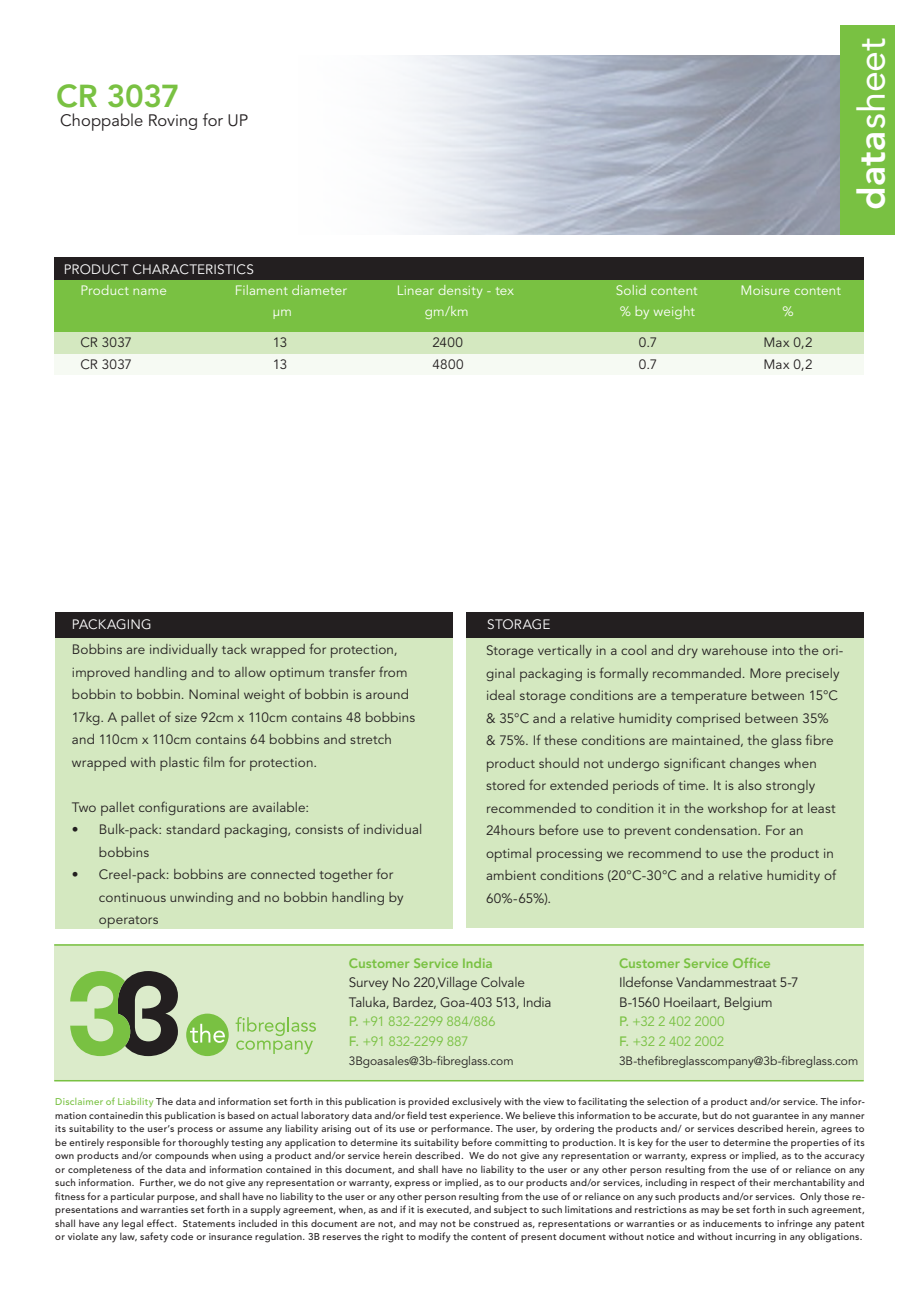
<style>
.page{position:relative;width:919px;height:1289px;background:#fff}
.page>*{position:absolute;margin:0;border:0;box-sizing:border-box;transform-origin:0 0}
.t1{font:37.5px "Avenir LT Std";letter-spacing:-.005em;color:#fff}
.t2{font:800 31.5px "Avenir LT Std";letter-spacing:-.015em;color:#79c142}
.t3{font:16.5px "Avenir LT Std";color:#231f20}
.Coordonnees{font:13.5px/22.5px "Avenir LT Std";letter-spacing:.01em;color:#231f20}
.t4{font:13.5px "Avenir LT Std";letter-spacing:.015em;color:#fff}
.Coordonnees-2{font:13.5px "Avenir LT Std";letter-spacing:-.01em;color:#231f20}
.Coordonnees-3{font:13.5px "Avenir LT Std";letter-spacing:-.01em;color:#79c142}
.Coordonnees-4{font:800 13.5px "Avenir LT Std";letter-spacing:-.005em;color:#79c142}
.t5{font:13.5px "Avenir LT Std";letter-spacing:.01em;color:#fff}
.Coordonnees-5{font:13.5px "Avenir LT Std";letter-spacing:-.015em;color:#231f20}
.Coordonnees-6{font:12px "Avenir LT Std";letter-spacing:-.005em;color:#231f20}
.texte_courant{font:500 9.75px/13.5px "Avenir LT Std";letter-spacing:.025em;color:#231f20;text-align:justify}
.s1{font-weight:800}
.s2{font-weight:500}
.s3{color:#79c142}
</style>
<div class="page">
<div style="left:54px;top:257px;width:809px;height:23px;background:#231f20"></div>
<div style="left:54px;top:280px;width:809px;height:52px;background:#79c142"></div>
<div style="left:54px;top:332px;width:809px;height:21px;background:#d4e8c0"></div>
<div style="left:54px;top:353px;width:809px;height:22px;background:#f6faf3"></div>
<div style="left:466px;top:636px;width:397px;height:292px;background:#d4e8c0"></div>
<div style="left:55px;top:637px;width:398px;height:291px;background:#d4e8c0"></div>
<div style="left:466px;top:612px;width:397px;height:25px;background:#231f20"></div>
<div style="left:55px;top:612px;width:398px;height:25px;background:#231f20"></div>
<div style="left:54px;top:944px;width:809px;height:136px;background:#dbebca"></div>
<hr style="left:54px;top:944px;width:809px;height:1px;background:#79c142">
<hr style="left:54px;top:1079px;width:809px;height:2px;background:#79c142">
<svg style="left:70px;top:971px;width:108px;height:85px"></svg>
<svg style="left:235px;top:1017px;width:81px;height:37px"></svg>
<div style="left:186px;top:1013px;width:43px;height:43px;background:#79c142;border-radius:50%"></div>
<svg style="left:190px;top:1023px;width:35px;height:19px"></svg>
<div style="left:840px;top:26px;width:54px;height:209px;background:#79c142"></div>
<p class="t2" style="left:56px;top:78px;width:125px">CR 3037</p>
<p class="t3" style="left:60px;top:111px;width:189px">Choppable Roving for UP</p>
<p class="t1" style="left:849px;top:210px;width:173px;rotate:-90deg"><span class="s1">data</span>sheet</p>
<p class="t5" style="left:64px;top:262px;width:192px">PRODUCT CHARACTERISTICS</p>
<p class="t4" style="left:80px;top:283px;width:88px">Product name</p>
<p class="t4" style="left:235px;top:283px;width:114px">Filament diameter</p>
<p class="t4" style="left:396px;top:283px;width:119px">Linear density - tex</p>
<p class="t4" style="left:616px;top:283px;width:83px">Solid content</p>
<p class="t4" style="left:740px;top:283px;width:102px">Moisure content</p>
<p class="t4" style="left:273px;top:304px;width:21px">µm</p>
<p class="t4" style="left:424px;top:304px;width:46px">gm/km</p>
<p class="t4" style="left:619px;top:304px;width:77px">% by weight</p>
<p class="t4" style="left:782px;top:304px;width:13px">%</p>
<p class="Coordonnees" style="left:80px;top:331px;width:53px">CR 3037</p>
<p class="Coordonnees" style="left:273px;top:331px;width:16px">13</p>
<p class="Coordonnees" style="left:432px;top:331px;width:32px">2400</p>
<p class="Coordonnees" style="left:638px;top:331px;width:20px">0.7</p>
<p class="Coordonnees" style="left:763px;top:331px;width:51px">Max 0,2</p>
<p class="Coordonnees" style="left:80px;top:353px;width:53px">CR 3037</p>
<p class="Coordonnees" style="left:273px;top:353px;width:16px">13</p>
<p class="Coordonnees" style="left:432px;top:353px;width:33px">4800</p>
<p class="Coordonnees" style="left:638px;top:353px;width:20px">0.7</p>
<p class="Coordonnees" style="left:763px;top:353px;width:51px">Max 0,2</p>
<p class="t5" style="left:72px;top:617px;width:81px">PACKAGING</p>
<p class="Coordonnees" style="left:72px;top:638px;width:345px">Bobbins are individually tack wrapped for protection, improved handling and to allow optimum transfer from bobbin to bobbin. Nominal weight of bobbin is around 17kg. A pallet of size 92cm x 110cm contains 48 bobbins and 110cm x 110cm contains 64 bobbins and stretch wrapped with plastic film for protection.</p>
<p class="Coordonnees" style="left:72px;top:796px;width:239px">Two pallet configurations are available:</p>
<p class="Coordonnees" style="left:99px;top:818px;width:325px;text-indent:-27px">• Bulk-pack: standard packaging, consists of individual bobbins</p>
<p class="Coordonnees" style="left:99px;top:863px;width:306px;text-indent:-27px">• Creel-pack: bobbins are connected together for continuous unwinding and no bobbin handling by operators</p>
<p class="t5" style="left:487px;top:617px;width:65px">STORAGE</p>
<p class="Coordonnees" style="left:486px;top:639px;width:359px">Storage vertically in a cool and dry warehouse into the ori&shy;ginal packaging is formally recommanded. More precisely ideal storage conditions are a temperature between 15°C &amp; 35°C and a relative humidity comprised between 35%<br>&amp; 75%. If these conditions are maintained, the glass fibre product should not undergo significant changes when stored for extended periods of time. It is also strongly recommended to condition it in the workshop for at least 24hours before use to prevent condensation. For an optimal processing we recommend to use the product in ambient conditions (20°C-30°C and a relative humidity of 60%-65%).</p>
<p class="Coordonnees-4" style="left:349px;top:955px;width:145px">Customer Service India</p>
<p class="Coordonnees-4" style="left:619px;top:955px;width:153px">Customer Service Office</p>
<p class="Coordonnees-2" style="left:349px;top:974px;width:177px">Survey No 220,Village Colvale</p>
<p class="Coordonnees-2" style="left:619px;top:974px;width:181px">Ildefonse Vandammestraat 5-7</p>
<p class="Coordonnees-2" style="left:349px;top:994px;width:204px">Taluka, Bardez, Goa-403 513, India</p>
<p class="Coordonnees-5" style="left:619px;top:994px;width:155px">B-1560 Hoeilaart, Belgium</p>
<p class="Coordonnees-3" style="left:349px;top:1013px;width:148px"><span class="s2">P.</span> +91 832-2299 884/886</p>
<p class="Coordonnees-3" style="left:619px;top:1013px;width:107px"><span class="s2">P.</span> +32 2 402 2000</p>
<p class="Coordonnees-3" style="left:349px;top:1033px;width:121px"><span class="s2">F.</span> +91 832-2299 887</p>
<p class="Coordonnees-3" style="left:619px;top:1033px;width:107px"><span class="s2">F.</span> +32 2 402 2002</p>
<p class="Coordonnees-6" style="left:349px;top:1054px;width:166px">3Bgoasales@3b-fibreglass.com</p>
<p class="Coordonnees-6" style="left:619px;top:1054px;width:241px">3B-thefibreglasscompany@3b-fibreglass.com</p>
<p class="texte_courant" style="left:55px;top:1095px;width:811px"><span class="s3">Disclaimer of Liability</span> The data and information set forth in this publication is provided exclusively with the view to facilitating the selection of a product and/or service. The infor&shy;mation containedin this publication is based on actual laboratory data and/or field test experience. We believe this information to be accurate, but do not guarantee in any manner its suitability to the user’s process or assume any liability arising out of its use or performance. The user, by ordering the products and/ or services described herein, agrees to be entirely responsible for thoroughly testing any application to determine its suitability before committing to production. It is key for the user to determine the properties of its own products and/or compounds when using a product and/or service herein described. We do not give any representation or warranty, express or implied, as to the accuracy or completeness of the data and information contained in this document, and shall have no liability to the user or any other person resulting from the use of or reliance on any such information. Further, we do not give any representation or warranty, express or implied, as to our products and/or services, including in respect of their merchantability and fitness for a particular purpose, and shall have no liability to the user or any other person resulting from the use of or reliance on any such products and/or services. Only those re&shy;presentations and warranties set forth in a supply agreement, when, as and if it is executed, and subject to such limitations and restrictions as may be set forth in such agreement, shall have any legal effect. Statements included in this document are not, and may not be construed as, representations or warranties or as inducements to infringe any patent or violate any law, safety code or insurance regulation. 3B reserves the right to modify the content of present document without notice and without incurring in any obligations.</p>
</div>
